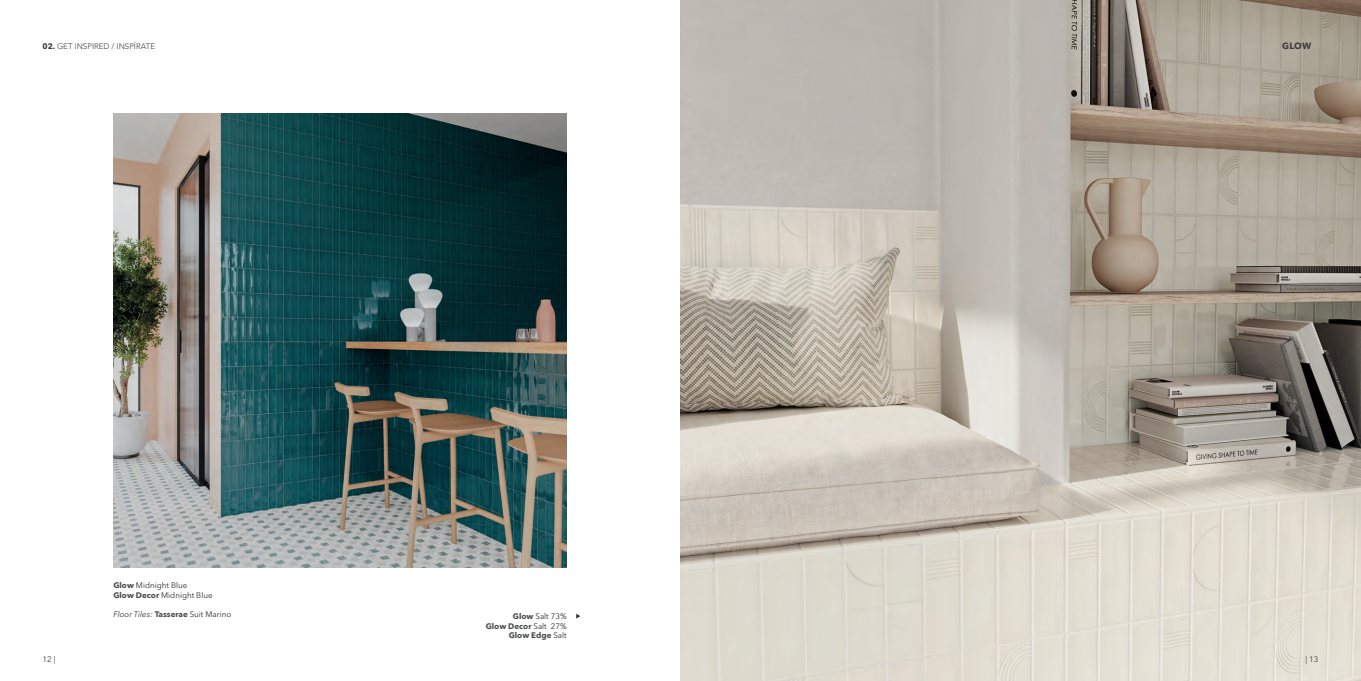
<style>
.page{position:relative;width:1361px;height:681px;background:#fff}
.page>*{position:absolute;margin:0;border:0;box-sizing:border-box;transform-origin:0 0}
.t1{font:700 9px "Avenir Next LT Pro";color:#3e3e3f}
.t2{font:8px "Avenir Next LT Pro";color:#312f30}
.t3{font:italic 8px "Avenir Next LT Pro";color:#312f30}
.t4{font:700 8px "Avenir Next LT Pro";color:#4a4b4c}
.t5{font:300 8px "Avenir LT Std";color:#3e3e3f}
.t6{font:8px "Avenir Next LT Pro";color:#3e3e3f}
.s1{font-family:"Avenir Next LT Pro";font-weight:700}
.s2{font-weight:700;color:#4a4b4c}
.s3{font-weight:700;font-style:normal;color:#4a4b4c}
.s4{font-style:normal}
.s5{font-weight:400;color:#312f30}
</style>
<div class="page">
<img style="left:680px;top:0;width:681px;height:680px">
<img style="left:113px;top:113px;width:454px;height:454px">
<svg style="left:576px;top:613px;width:4px;height:5px"></svg>
<p class="t5" style="left:43px;top:41px;width:114px"><span class="s1">02.</span> GET INSPIRED / INSPÍRATE</p>
<p class="t2" style="left:113px;top:580px;width:75px"><span class="s2">Glow</span> Midnight Blue</p>
<p class="t2" style="left:113px;top:589px;width:101px"><span class="s2">Glow Decor</span> Midnight Blue</p>
<p class="t3" style="left:113px;top:609px;width:119px">Floor Tiles: <span class="s3">Tasserae</span> <span class="s4">Suit Marino</span></p>
<p class="t2" style="left:513px;top:611px;width:55px"><span class="s2">Glow</span> Salt 73%</p>
<p class="t4" style="left:486px;top:620px;width:83px">Glow Decor <span class="s5">Salt 27%</span></p>
<p class="t4" style="left:509px;top:630px;width:60px">Glow Edge <span class="s5">Salt</span></p>
<p class="t1" style="left:1282px;top:41px;width:31px">GLOW</p>
<p class="t6" style="left:43px;top:654px;width:15px">12 |</p>
<p class="t6" style="left:1305px;top:654px;width:15px">| 13</p>
</div>
